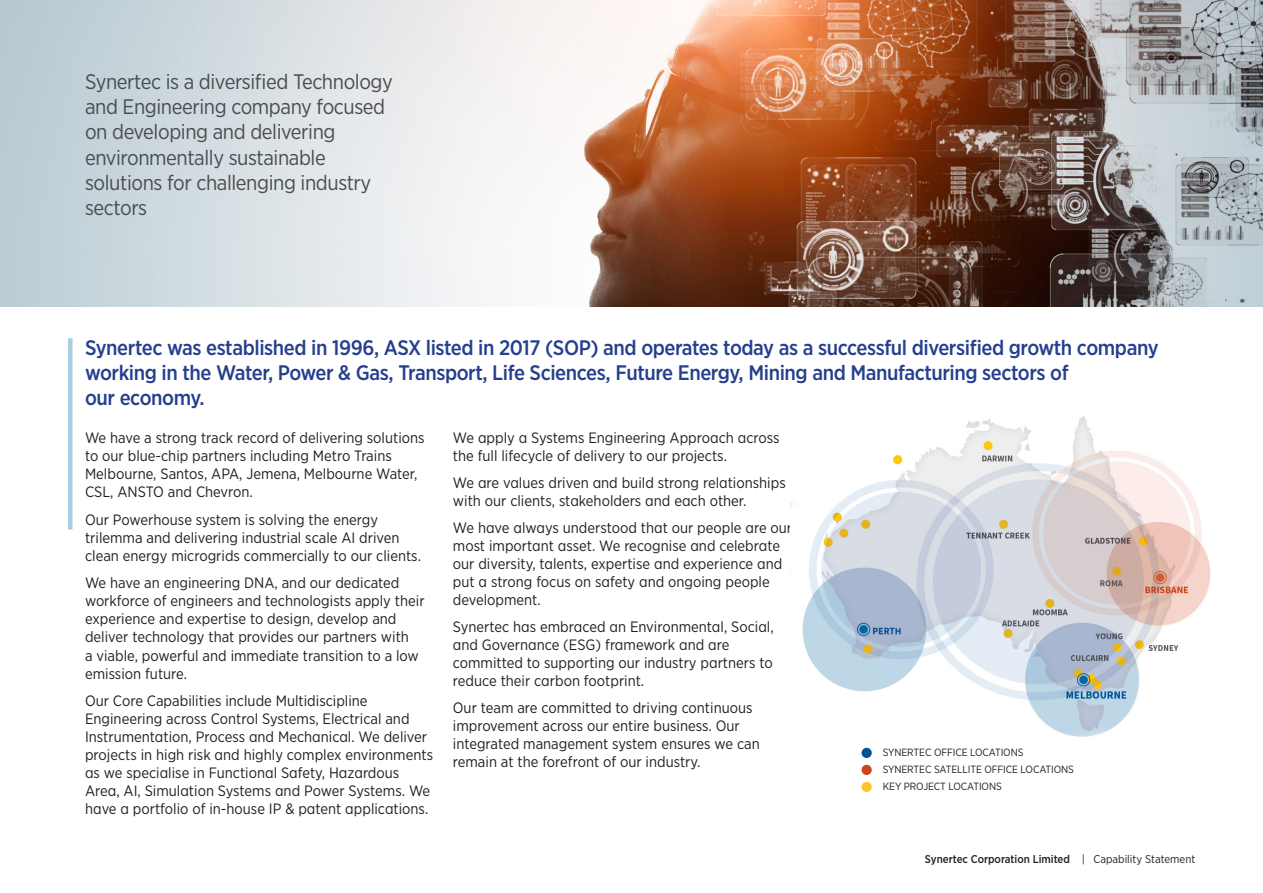
<style>
.page{position:relative;width:1263px;height:893px;background:#fff}
.page>*{position:absolute;margin:0;border:0;box-sizing:border-box;transform-origin:0 0}
.t1{font:500 21px/25.2px "Gotham Narrow";letter-spacing:-.02em;color:#253f8e}
.t2{font:21px/25.2px "Gotham Narrow";letter-spacing:-.02em;color:#4b4c4d}
.t3{font:15px/18px "Gotham Narrow";color:#231f20}
.t4{font:500 11.25px "Gotham Narrow";color:#231f20}
.t5{font:10.5px "Gotham Narrow";letter-spacing:-.01em;color:#231f20}
.s1{font-weight:400}
</style>
<div class="page">
<img style="left:0;top:0;width:1263px;height:306px">
<div style="left:68px;top:338px;width:5px;height:192px;background:#abccde"></div>
<img style="left:791px;top:416px;width:420px;height:321px">
<div style="left:861px;top:765px;width:11px;height:10px;background:#ce461b;border-radius:50%"></div>
<div style="left:861px;top:748px;width:11px;height:10px;background:#015398;border-radius:50%"></div>
<div style="left:861px;top:782px;width:11px;height:10px;background:#fec231;border-radius:50%"></div>
<p class="t2" style="left:85px;top:69px;width:309px">Synertec is a diversified Technology and Engineering company focused on developing and delivering</p>
<p class="t2" style="left:85px;top:144px;width:242px">environmentally sustainable</p>
<p class="t2" style="left:85px;top:169px;width:288px">solutions for challenging industry sectors</p>
<p class="t1" style="left:85px;top:335px;width:1075px">Synertec was established in 1996, ASX listed in 2017 (SOP) and operates today as a successful diversified growth company working in the Water, Power &amp; Gas, Transport, Life Sciences, Future Energy, Mining and Manufacturing sectors of</p>
<p class="t1" style="left:85px;top:385px;width:121px">our economy.</p>
<p class="t3" style="left:453px;top:428px;width:328px">We apply a Systems Engineering Approach across the full lifecycle of delivery to our projects.</p>
<p class="t3" style="left:453px;top:473px;width:334px">We are values driven and build strong relationships with our clients, stakeholders and each other.</p>
<p class="t3" style="left:453px;top:518px;width:341px">We have always understood that our people are our most important asset. We recognise and celebrate our diversity, talents, expertise and experience and put a strong focus on safety and ongoing people development.</p>
<p class="t3" style="left:453px;top:617px;width:322px">Synertec has embraced an Environmental, Social, and Governance (ESG) framework and are</p>
<p class="t3" style="left:453px;top:653px;width:321px">committed to supporting our industry partners to reduce their carbon footprint.</p>
<p class="t3" style="left:453px;top:698px;width:301px">Our team are committed to driving continuous</p>
<p class="t3" style="left:453px;top:716px;width:288px">improvement across our entire business. Our</p>
<p class="t3" style="left:453px;top:734px;width:308px">integrated management system ensures we can</p>
<p class="t3" style="left:453px;top:752px;width:249px">remain at the forefront of our industry.</p>
<p class="t3" style="left:85px;top:428px;width:341px">We have a strong track record of delivering solutions to our blue-chip partners including Metro Trains</p>
<p class="t3" style="left:85px;top:464px;width:334px">Melbourne, Santos, APA, Jemena, Melbourne Water,<br>CSL, ANSTO and Chevron.</p>
<p class="t3" style="left:85px;top:511px;width:294px">Our Powerhouse system is solving the energy</p>
<p class="t3" style="left:85px;top:529px;width:337px">trilemma and delivering industrial scale AI driven clean energy microgrids commercially to our clients.</p>
<p class="t3" style="left:85px;top:574px;width:341px">We have an engineering DNA, and our dedicated workforce of engineers and technologists apply their experience and expertise to design, develop and deliver technology that provides our partners with<br>a viable, powerful and immediate transition to a low emission future.</p>
<p class="t3" style="left:85px;top:691px;width:284px">Our Core Capabilities include Multidiscipline</p>
<p class="t3" style="left:85px;top:709px;width:350px">Engineering across Control Systems, Electrical and Instrumentation, Process and Mechanical. We deliver projects in high risk and highly complex environments as we specialise in Functional Safety, Hazardous Area, AI, Simulation Systems and Power Systems. We have a portfolio of in-house IP &amp; patent applications.</p>
<p class="t5" style="left:883px;top:746px;width:142px">SYNERTEC OFFICE LOCATIONS</p>
<p class="t5" style="left:883px;top:763px;width:193px">SYNERTEC SATELLITE OFFICE LOCATIONS</p>
<p class="t5" style="left:883px;top:780px;width:120px">KEY PROJECT LOCATIONS</p>
<p class="t4" style="left:925px;top:852px;width:272px">Synertec Corporation Limited <span class="s1">| Capability Statement</span></p>
</div>
